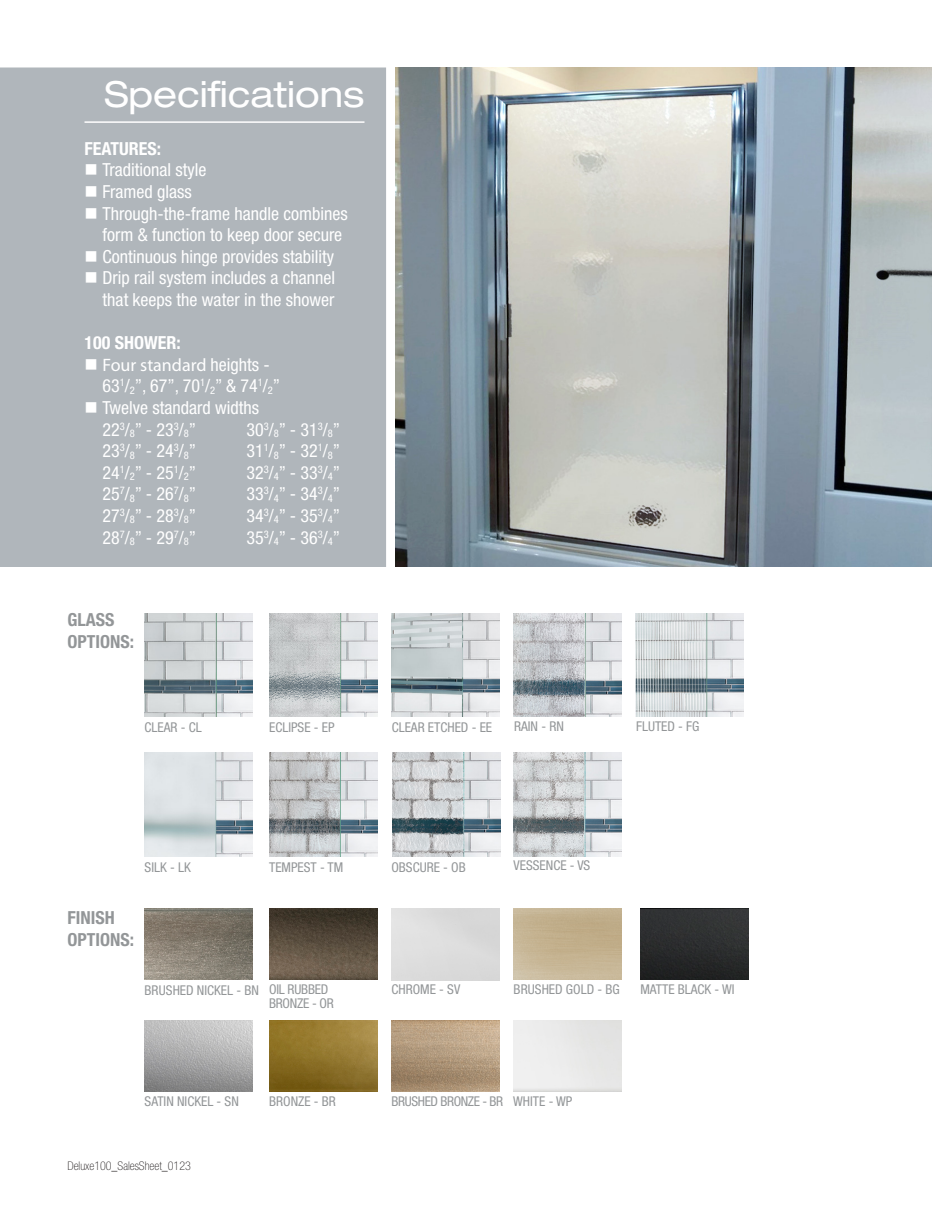
<style>
.page{position:relative;width:945px;height:1215px;background:#fff}
.page>*{position:absolute;margin:0;border:0;box-sizing:border-box;transform-origin:0 0}
.t1{font:expanded 36px "Helvetica Neue LT Std";color:#fff}
.t2{font:condensed 18px/21.6px "Helvetica Neue LT Std";color:#fff}
.t3{font:700 condensed 18px "Helvetica Neue LT Std";color:#939698}
.t4{font:18px "Myriad Pro";color:#fff}
.t5{font:700 condensed 18px "Helvetica Neue LT Std";color:#fff}
.t6{font:condensed 13.5px "Helvetica Neue LT Std";color:#939698}
.t7{font:condensed 13.5px "Helvetica Neue LT Std";letter-spacing:-.02em;color:#939698}
.t8{font:condensed 13.5px "Helvetica Neue LT Std";letter-spacing:-.03em;color:#939698}
.t9{font:100 condensed 12px "Helvetica Neue LT Std";color:#231f20}
.s1{font-family:"Helvetica Neue LT Std";font-stretch:condensed}
</style>
<div class="page">
<img style="left:145px;top:909px;width:108px;height:71px">
<img style="left:269px;top:909px;width:108px;height:71px">
<img style="left:145px;top:1021px;width:108px;height:71px">
<img style="left:392px;top:1021px;width:108px;height:71px">
<img style="left:269px;top:1021px;width:108px;height:71px">
<img style="left:640px;top:909px;width:108px;height:71px">
<img style="left:392px;top:613px;width:108px;height:103px">
<img style="left:145px;top:613px;width:108px;height:103px">
<img style="left:635px;top:613px;width:108px;height:103px">
<img style="left:514px;top:613px;width:108px;height:103px">
<img style="left:514px;top:753px;width:108px;height:103px">
<img style="left:269px;top:753px;width:108px;height:103px">
<img style="left:145px;top:753px;width:108px;height:103px">
<img style="left:269px;top:613px;width:108px;height:103px">
<img style="left:395px;top:68px;width:537px;height:499px">
<div style="left:1px;top:68px;width:384px;height:498px;background:#b0b6bb"></div>
<div style="left:0;top:68px;width:386px;height:499px;border:2px solid #b0b6bb"></div>
<hr style="left:85px;top:121px;width:280px;height:2px;background:#fff">
<img style="left:392px;top:753px;width:108px;height:103px">
<p class="t1" style="left:104px;top:73px;width:262px">Specifications</p>
<p class="t5" style="left:85px;top:137px;width:78px">FEATURES:</p>
<p class="t2" style="left:85px;top:159px;width:123px">■ Traditional style</p>
<p class="t2" style="left:85px;top:181px;width:109px">■ Framed glass</p>
<p class="t2" style="left:103px;top:202px;width:247px;text-indent:-18px">■ Through-the-frame handle combines form &amp; function to keep door secure</p>
<p class="t2" style="left:85px;top:245px;width:251px">■ Continuous hinge provides stability</p>
<p class="t2" style="left:85px;top:267px;width:252px;text-align:right">■ Drip rail system includes a channel that keeps the water in the shower</p>
<p class="t5" style="left:85px;top:332px;width:98px">100 SHOWER:</p>
<p class="t4" style="left:85px;top:354px;width:187px">■ Four standard <span class="s1">heights -</span></p>
<p class="t2" style="left:103px;top:375px;width:179px">63<sup>1</sup>/<sub>2</sub>”, 67”, 70<sup>1</sup>/<sub>2</sub>” &amp; 74<sup>1</sup>/<sub>2</sub>”</p>
<p class="t2" style="left:85px;top:397px;width:176px">■ Twelve standard widths</p>
<p class="t2" style="left:103px;top:418px;width:95px">22<sup>3</sup>/<sub>8</sub>” - 23<sup>3</sup>/<sub>8</sub>”</p>
<p class="t2" style="left:247px;top:418px;width:95px">30<sup>3</sup>/<sub>8</sub>” - 31<sup>3</sup>/<sub>8</sub>”</p>
<p class="t2" style="left:103px;top:440px;width:95px">23<sup>3</sup>/<sub>8</sub>” - 24<sup>3</sup>/<sub>8</sub>”</p>
<p class="t2" style="left:247px;top:440px;width:95px">31<sup>1</sup>/<sub>8</sub>” - 32<sup>1</sup>/<sub>8</sub>”</p>
<p class="t2" style="left:103px;top:461px;width:95px">24<sup>1</sup>/<sub>2</sub>” - 25<sup>1</sup>/<sub>2</sub>”</p>
<p class="t2" style="left:247px;top:461px;width:95px">32<sup>3</sup>/<sub>4</sub>” - 33<sup>3</sup>/<sub>4</sub>”</p>
<p class="t2" style="left:103px;top:483px;width:95px">25<sup>7</sup>/<sub>8</sub>” - 26<sup>7</sup>/<sub>8</sub>”</p>
<p class="t2" style="left:247px;top:483px;width:95px">33<sup>3</sup>/<sub>4</sub>” - 34<sup>3</sup>/<sub>4</sub>”</p>
<p class="t2" style="left:103px;top:505px;width:95px">27<sup>3</sup>/<sub>8</sub>” - 28<sup>3</sup>/<sub>8</sub>”</p>
<p class="t2" style="left:247px;top:505px;width:95px">34<sup>3</sup>/<sub>4</sub>” - 35<sup>3</sup>/<sub>4</sub>”</p>
<p class="t2" style="left:103px;top:526px;width:95px">28<sup>7</sup>/<sub>8</sub>” - 29<sup>7</sup>/<sub>8</sub>”</p>
<p class="t2" style="left:247px;top:526px;width:95px">35<sup>3</sup>/<sub>4</sub>” - 36<sup>3</sup>/<sub>4</sub>”</p>
<p class="t3" style="left:68px;top:609px;width:49px">GLASS</p>
<p class="t3" style="left:68px;top:630px;width:68px">OPTIONS:</p>
<p class="t6" style="left:269px;top:719px;width:67px">ECLIPSE - EP</p>
<p class="t6" style="left:392px;top:719px;width:102px">CLEAR ETCHED - EE</p>
<p class="t6" style="left:636px;top:718px;width:65px">FLUTED - FG</p>
<p class="t6" style="left:145px;top:719px;width:59px">CLEAR - CL</p>
<p class="t6" style="left:514px;top:718px;width:51px">RAIN - RN</p>
<p class="t6" style="left:145px;top:859px;width:48px">SILK - LK</p>
<p class="t6" style="left:269px;top:859px;width:76px">TEMPEST - TM</p>
<p class="t6" style="left:514px;top:858px;width:78px">VESSENCE - VS</p>
<p class="t6" style="left:391px;top:859px;width:76px">OBSCURE - OB</p>
<p class="t3" style="left:68px;top:907px;width:49px">FINISH</p>
<p class="t3" style="left:68px;top:929px;width:68px">OPTIONS:</p>
<p class="t6" style="left:145px;top:982px;width:116px">BRUSHED NICKEL - BN</p>
<p class="t6" style="left:514px;top:982px;width:108px">BRUSHED GOLD - BG</p>
<p class="t7" style="left:269px;top:982px;width:61px">OIL RUBBED</p>
<p class="t7" style="left:269px;top:995px;width:66px">BRONZE - OR</p>
<p class="t6" style="left:392px;top:982px;width:70px">CHROME - SV</p>
<p class="t6" style="left:640px;top:982px;width:96px">MATTE BLACK - WI</p>
<p class="t6" style="left:145px;top:1094px;width:96px">SATIN NICKEL - SN</p>
<p class="t6" style="left:269px;top:1094px;width:68px">BRONZE - BR</p>
<p class="t8" style="left:392px;top:1094px;width:113px">BRUSHED BRONZE - BR</p>
<p class="t6" style="left:513px;top:1094px;width:61px">WHITE - WP</p>
<p class="t9" style="left:68px;top:1159px;width:125px">Deluxe100_SalesSheet_0123</p>
</div>
